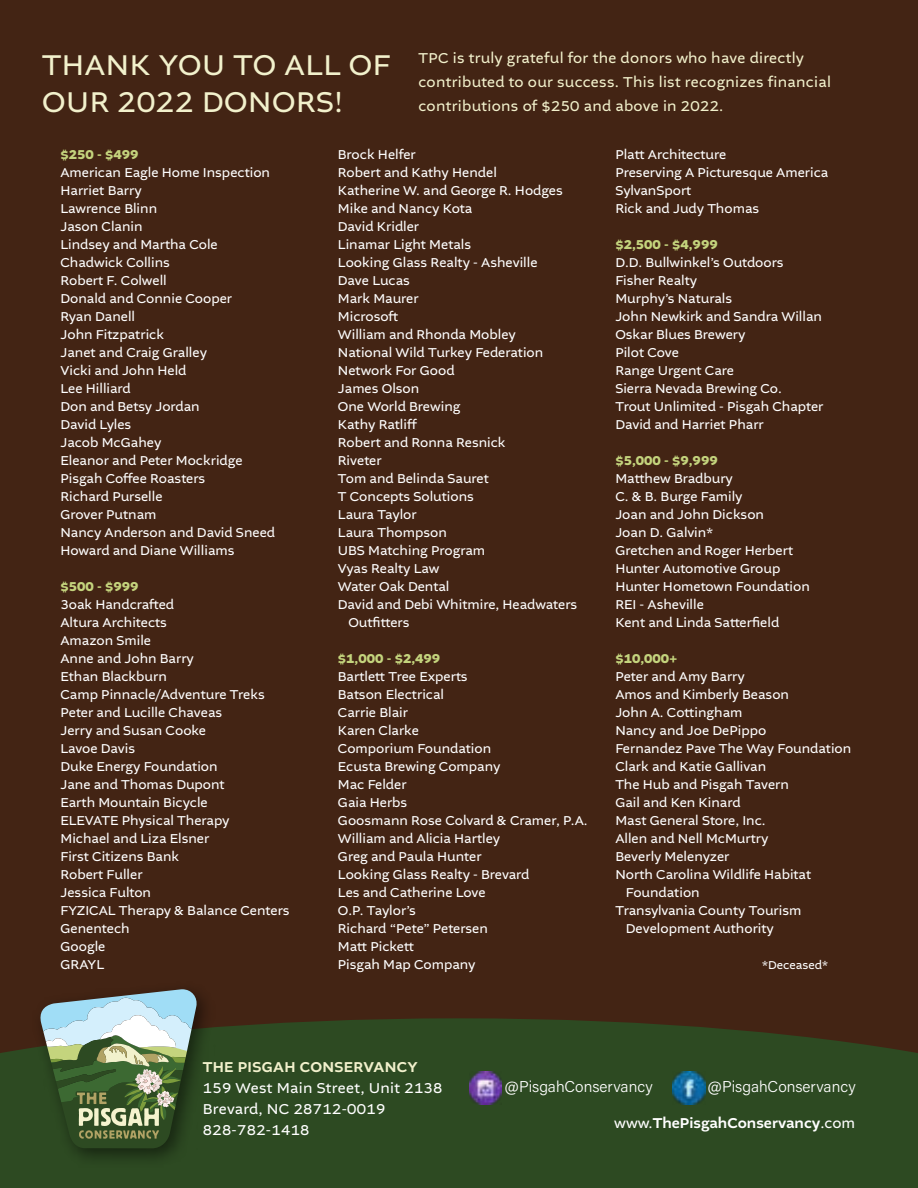
<style>
.page{position:relative;width:918px;height:1188px;background:#432414}
.page>*{position:absolute;margin:0;border:0;box-sizing:border-box;transform-origin:0 0}
.t1{font:30px/37.5px "Altivo";letter-spacing:.02em;color:#f2f1cc}
.t2{font:300 15.6px "Acumin Pro";color:#fff}
.t3{font:15px/24px "Altivo";letter-spacing:.02em;color:#f2f1cc}
.t4{font:15px/21px "Altivo";letter-spacing:.02em;color:#fff}
.t5{font:500 15px "Altivo";color:#fff}
.t6{font:500 15px "Altivo";letter-spacing:.02em;color:#f2f1cc}
.t7{font:13.5px/18px "Altivo";color:#fff}
.t8{font:700 13.5px "Altivo";color:#c4d47d}
.t9{font:12px "Altivo";color:#fff}
.s1{font-weight:400}
</style>
<div class="page">
<div style="left:0;top:1018px;width:918px;height:170px;background:#2d4a22"></div>
<div style="left:31px;top:979px;width:185px;height:189px;background:#000;opacity:.5"></div>
<svg style="left:39px;top:989px;width:159px;height:160px;background:#738a70"></svg>
<img style="left:469px;top:1072px;width:33px;height:32px">
<img style="left:672px;top:1072px;width:33px;height:33px">
<h1 class="t1" style="left:42px;top:46px;width:350px">THANK YOU TO ALL OF<br>OUR 2022 DONORS!</h1>
<p class="t3" style="left:418px;top:46px;width:414px">TPC is truly grateful for the donors who have directly contributed to our success. This list recognizes financial contributions of $250 and above in 2022.</p>
<p class="t8" style="left:60px;top:146px;width:80px">$250 - $499</p>
<p class="t7" style="left:60px;top:164px;width:216px">American Eagle Home Inspection<br>Harriet Barry<br>Lawrence Blinn<br>Jason Clanin<br>Lindsey and Martha Cole<br>Chadwick Collins<br>Robert F. Colwell<br>Donald and Connie Cooper<br>Ryan Danell<br>John Fitzpatrick<br>Janet and Craig Gralley<br>Vicki and John Held<br>Lee Hilliard<br>Don and Betsy Jordan<br>David Lyles<br>Jacob McGahey<br>Eleanor and Peter Mockridge<br>Pisgah Coffee Roasters<br>Richard Purselle<br>Grover Putnam<br>Nancy Anderson and David Sneed<br>Howard and Diane Williams</p>
<p class="t8" style="left:60px;top:578px;width:80px">$500 - $999</p>
<p class="t7" style="left:60px;top:596px;width:231px">3oak Handcrafted<br>Altura Architects<br>Amazon Smile<br>Anne and John Barry<br>Ethan Blackburn<br>Camp Pinnacle/Adventure Treks<br>Peter and Lucille Chaveas<br>Jerry and Susan Cooke<br>Lavoe Davis<br>Duke Energy Foundation<br>Jane and Thomas Dupont<br>Earth Mountain Bicycle<br>ELEVATE Physical Therapy<br>Michael and Liza Elsner<br>First Citizens Bank<br>Robert Fuller<br>Jessica Fulton<br>FYZICAL Therapy &amp; Balance Centers<br>Genentech<br>Google<br>GRAYL</p>
<p class="t7" style="left:338px;top:146px;width:79px">Brock Helfer</p>
<p class="t7" style="left:338px;top:164px;width:161px">Robert and Kathy Hendel</p>
<p class="t7" style="left:338px;top:182px;width:226px">Katherine W. and George R. Hodges</p>
<p class="t7" style="left:338px;top:200px;width:136px">Mike and Nancy Kota</p>
<p class="t7" style="left:338px;top:218px;width:83px">David Kridler</p>
<p class="t7" style="left:338px;top:236px;width:135px">Linamar Light Metals</p>
<p class="t7" style="left:338px;top:254px;width:201px">Looking Glass Realty - Asheville</p>
<p class="t7" style="left:338px;top:272px;width:74px">Dave Lucas</p>
<p class="t7" style="left:338px;top:290px;width:82px">Mark Maurer</p>
<p class="t7" style="left:338px;top:308px;width:62px">Microsoft</p>
<p class="t7" style="left:338px;top:326px;width:179px">William and Rhonda Mobley</p>
<p class="t7" style="left:338px;top:344px;width:207px">National Wild Turkey Federation</p>
<p class="t7" style="left:338px;top:362px;width:118px">Network For Good</p>
<p class="t7" style="left:338px;top:380px;width:83px">James Olson</p>
<p class="t7" style="left:338px;top:398px;width:124px">One World Brewing</p>
<p class="t7" style="left:338px;top:416px;width:81px">Kathy Ratliff</p>
<p class="t7" style="left:338px;top:434px;width:169px">Robert and Ronna Resnick</p>
<p class="t7" style="left:338px;top:452px;width:45px">Riveter</p>
<p class="t7" style="left:338px;top:470px;width:152px">Tom and Belinda Sauret</p>
<p class="t7" style="left:338px;top:488px;width:138px">T Concepts Solutions</p>
<p class="t7" style="left:338px;top:506px;width:80px">Laura Taylor</p>
<p class="t7" style="left:338px;top:524px;width:110px">Laura Thompson</p>
<p class="t7" style="left:338px;top:542px;width:149px">UBS Matching Program</p>
<p class="t7" style="left:338px;top:560px;width:103px">Vyas Realty Law</p>
<p class="t7" style="left:338px;top:578px;width:113px">Water Oak Dental</p>
<p class="t7" style="left:338px;top:596px;width:241px">David and Debi Whitmire, Headwaters</p>
<p class="t7" style="left:348px;top:614px;width:62px">Outfitters</p>
<p class="t8" style="left:338px;top:650px;width:104px">$1,000 - $2,499</p>
<p class="t7" style="left:338px;top:668px;width:251px">Bartlett Tree Experts<br>Batson Electrical<br>Carrie Blair<br>Karen Clarke<br>Comporium Foundation<br>Ecusta Brewing Company<br>Mac Felder<br>Gaia Herbs<br>Goosmann Rose Colvard &amp; Cramer, P.A.<br>William and Alicia Hartley<br>Greg and Paula Hunter<br>Looking Glass Realty - Brevard<br>Les and Catherine Love<br>O.P. Taylor’s<br>Richard “Pete” Petersen<br>Matt Pickett<br>Pisgah Map Company</p>
<p class="t7" style="left:615px;top:146px;width:215px">Platt Architecture<br>Preserving A Picturesque America<br>SylvanSport<br>Rick and Judy Thomas</p>
<p class="t8" style="left:615px;top:236px;width:104px">$2,500 - $4,999</p>
<p class="t7" style="left:615px;top:254px;width:210px">D.D. Bullwinkel’s Outdoors<br>Fisher Realty<br>Murphy’s Naturals<br>John Newkirk and Sandra Willan<br>Oskar Blues Brewery<br>Pilot Cove<br>Range Urgent Care<br>Sierra Nevada Brewing Co.<br>Trout Unlimited - Pisgah Chapter<br>David and Harriet Pharr</p>
<p class="t8" style="left:615px;top:452px;width:104px">$5,000 - $9,999</p>
<p class="t7" style="left:615px;top:470px;width:196px">Matthew Bradbury<br>C. &amp; B. Burge Family<br>Joan and John Dickson<br>Joan D. Galvin*<br>Gretchen and Roger Herbert<br>Hunter Automotive Group<br>Hunter Hometown Foundation<br>REI - Asheville<br>Kent and Linda Satterfield</p>
<p class="t8" style="left:615px;top:649px;width:64px">$10,000+</p>
<p class="t7" style="left:615px;top:667px;width:131px">Peter and Amy Barry</p>
<p class="t7" style="left:615px;top:685px;width:175px">Amos and Kimberly Beason</p>
<p class="t7" style="left:615px;top:703px;width:129px">John A. Cottingham</p>
<p class="t7" style="left:615px;top:721px;width:153px">Nancy and Joe DePippo</p>
<p class="t7" style="left:615px;top:739px;width:238px">Fernandez Pave The Way Foundation</p>
<p class="t7" style="left:615px;top:757px;width:152px">Clark and Katie Gallivan</p>
<p class="t7" style="left:615px;top:775px;width:175px">The Hub and Pisgah Tavern</p>
<p class="t7" style="left:615px;top:793px;width:127px">Gail and Ken Kinard</p>
<p class="t7" style="left:615px;top:811px;width:152px">Mast General Store, Inc.</p>
<p class="t7" style="left:615px;top:829px;width:155px">Allen and Nell McMurtry</p>
<p class="t7" style="left:615px;top:847px;width:116px">Beverly Melenyzer</p>
<p class="t7" style="left:615px;top:865px;width:197px">North Carolina Wildlife Habitat</p>
<p class="t7" style="left:626px;top:883px;width:75px">Foundation</p>
<p class="t7" style="left:615px;top:901px;width:188px">Transylvania County Tourism</p>
<p class="t7" style="left:626px;top:919px;width:150px">Development Authority</p>
<p class="t9" style="left:762px;top:958px;width:67px">*Deceased*</p>
<p class="t6" style="left:203px;top:1057px;width:216px">THE PISGAH CONSERVANCY</p>
<p class="t4" style="left:203px;top:1077px;width:241px">159 West Main Street, Unit 2138<br>Brevard, NC 28712-0019<br>828-782-1418</p>
<p class="t2" style="left:505px;top:1075px;width:150px">@PisgahConservancy</p>
<p class="t2" style="left:708px;top:1075px;width:150px">@PisgahConservancy</p>
<p class="t5" style="left:614px;top:1113px;width:242px"><span class="s1">www.</span>ThePisgahConservancy<span class="s1">.com</span></p>
</div>
